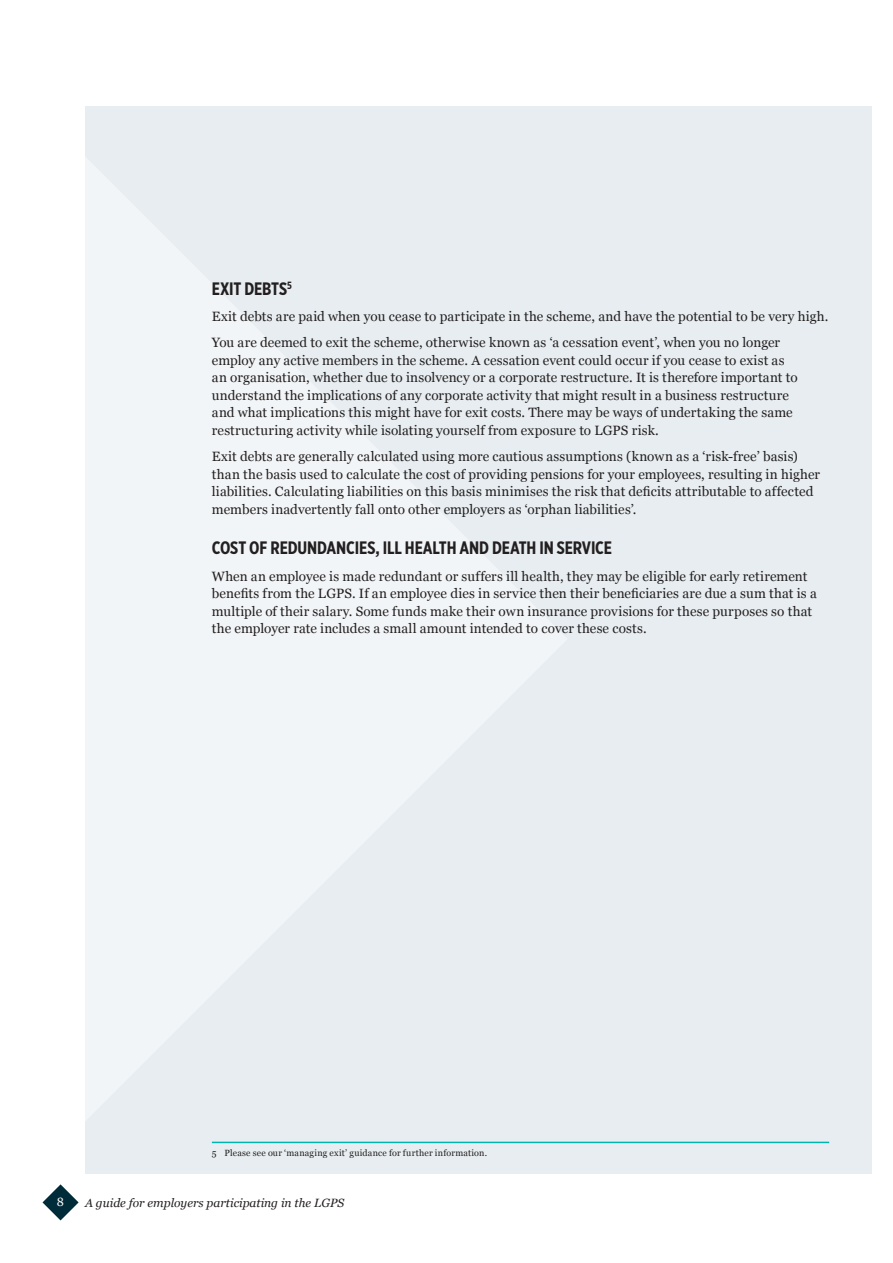
<style>
.page{position:relative;width:893px;height:1263px;background:#fff}
.page>*{position:absolute;margin:0;border:0;box-sizing:border-box;transform-origin:0 0}
.Inline_heading{font:700 18px "Gotham X Narrow";letter-spacing:-.01em;color:#231f20}
.Body{font:13.5px/17.5px "Georgia";letter-spacing:.01em;color:#231f20}
.t1{font:italic 12px "Georgia";color:#231f20}
.t2{font:12px "Georgia";color:#fff}
.Footnote{font:9px "Georgia";letter-spacing:.025em;color:#231f20}
</style>
<div class="page">
<svg style="left:43px;top:1184px;width:36px;height:36px"></svg>
<div style="left:85px;top:106px;width:787px;height:1068px;background:#e7edf0"></div>
<svg style="left:85px;top:157px;width:482px;height:963px;fill:#f2f5f7"></svg>
<hr style="left:212px;top:1142px;width:617px;height:1px;background:#00b5ae">
<p class="Inline_heading" style="left:212px;top:278px;width:81px">EXIT DEBTS<sup>5</sup></p>
<p class="Body" style="left:212px;top:308px;width:618px">Exit debts are paid when you cease to participate in the scheme, and have the potential to be very high.</p>
<p class="Body" style="left:212px;top:334px;width:587px">You are deemed to exit the scheme, otherwise known as ‘a cessation event’, when you no longer employ any active members in the scheme. A cessation event could occur if you cease to exist as an organisation, whether due to insolvency or a corporate restructure. It is therefore important to understand the implications of any corporate activity that might result in a business restructure and what implications this might have for exit costs. There may be ways of undertaking the same restructuring activity while isolating yourself from exposure to LGPS risk.</p>
<p class="Body" style="left:212px;top:447px;width:610px">Exit debts are generally calculated using more cautious assumptions (known as a ‘risk-free’ basis) than the basis used to calculate the cost of providing pensions for your employees, resulting in higher liabilities. Calculating liabilities on this basis minimises the risk that deficits attributable to affected members inadvertently fall onto other employers as ‘orphan liabilities’.</p>
<p class="Inline_heading" style="left:212px;top:537px;width:402px">COST OF REDUNDANCIES, ILL HEALTH AND DEATH IN SERVICE</p>
<p class="Body" style="left:212px;top:567px;width:606px">When an employee is made redundant or suffers ill health, they may be eligible for early retirement benefits from the LGPS. If an employee dies in service then their beneficiaries are due a sum that is a multiple of their salary. Some funds make their own insurance provisions for these purposes so that the employer rate includes a small amount intended to cover these costs.</p>
<p class="Footnote" style="left:212px;top:1148px;width:277px">5 Please see our ‘managing exit’ guidance for further information.</p>
<p class="t2" style="left:57px;top:1195px;width:9px">8</p>
<p class="t1" style="left:85px;top:1196px;width:261px">A guide for employers participating in the LGPS</p>
</div>
